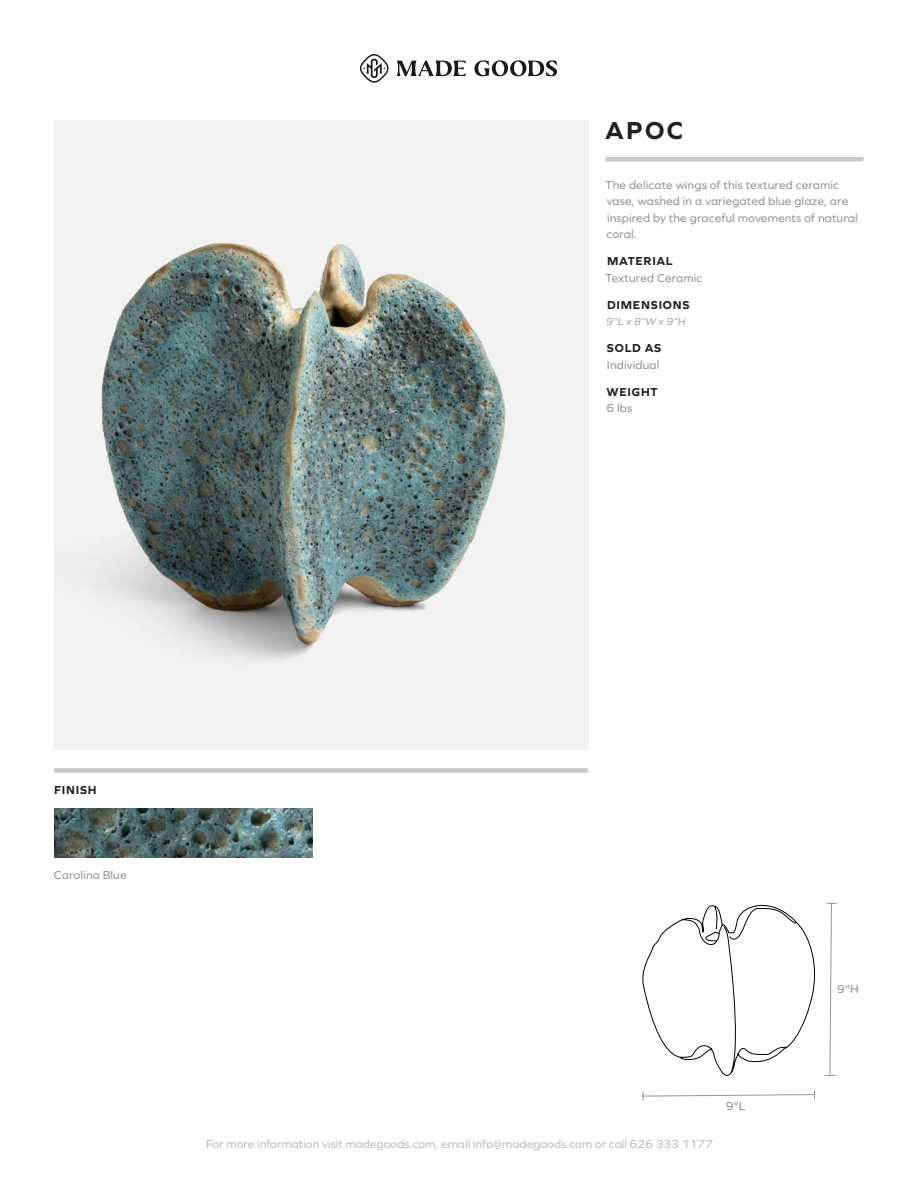
<style>
.page{position:relative;width:918px;height:1188px;background:#fff}
.page>*{position:absolute;margin:0;border:0;box-sizing:border-box;transform-origin:0 0}
.t1{font:700 25.5px "Graphie";color:#231f20}
.t2{font:12px/16.5px "Graphie";letter-spacing:.01em;color:#939598}
.t3{font:12px "Graphie";color:#bcbdc0}
.t4{font:700 12px "Graphie";letter-spacing:.065em;color:#231f20}
.t5{font:italic 10.5px "Graphie";color:#939598}
</style>
<div class="page">
<div style="left:605px;top:157px;width:258px;height:5px;background:#c7c8ca"></div>
<svg style="left:397px;top:60px;width:160px;height:16px"></svg>
<svg style="left:360px;top:54px;width:29px;height:29px"></svg>
<div style="left:54px;top:768px;width:534px;height:5px;background:#c7c8ca"></div>
<img style="left:54px;top:120px;width:534px;height:630px">
<svg style="left:642px;top:1090px;width:173px;height:11px"></svg>
<img style="left:54px;top:808px;width:258px;height:50px">
<svg style="left:642px;top:903px;width:195px;height:173px"></svg>
<h1 class="t1" style="left:605px;top:116px;width:80px">APOC</h1>
<p class="t2" style="left:606px;top:176px;width:254px">The delicate wings of this textured ceramic vase, washed in a variegated blue glaze, are inspired by the graceful movements of natural coral.</p>
<p class="t4" style="left:607px;top:254px;width:67px">MATERIAL</p>
<p class="t2" style="left:606px;top:269px;width:98px">Textured Ceramic</p>
<p class="t4" style="left:607px;top:298px;width:84px">DIMENSIONS</p>
<p class="t5" style="left:606px;top:316px;width:81px">9”L x 8”W x 9”H</p>
<p class="t4" style="left:607px;top:341px;width:56px">SOLD AS</p>
<p class="t2" style="left:607px;top:356px;width:54px">Individual</p>
<p class="t4" style="left:607px;top:385px;width:52px">WEIGHT</p>
<p class="t2" style="left:607px;top:400px;width:27px">6 lbs</p>
<p class="t4" style="left:54px;top:783px;width:44px">FINISH</p>
<p class="t2" style="left:54px;top:867px;width:74px">Carolina Blue</p>
<p class="t3" style="left:206px;top:1136px;width:508px">For more information visit madegoods.com, email info@madegoods.com or call 626 333 1177</p>
<p class="t2" style="left:726px;top:1097px;width:21px">9"L</p>
<p class="t2" style="left:837px;top:981px;width:23px">9"H</p>
</div>
